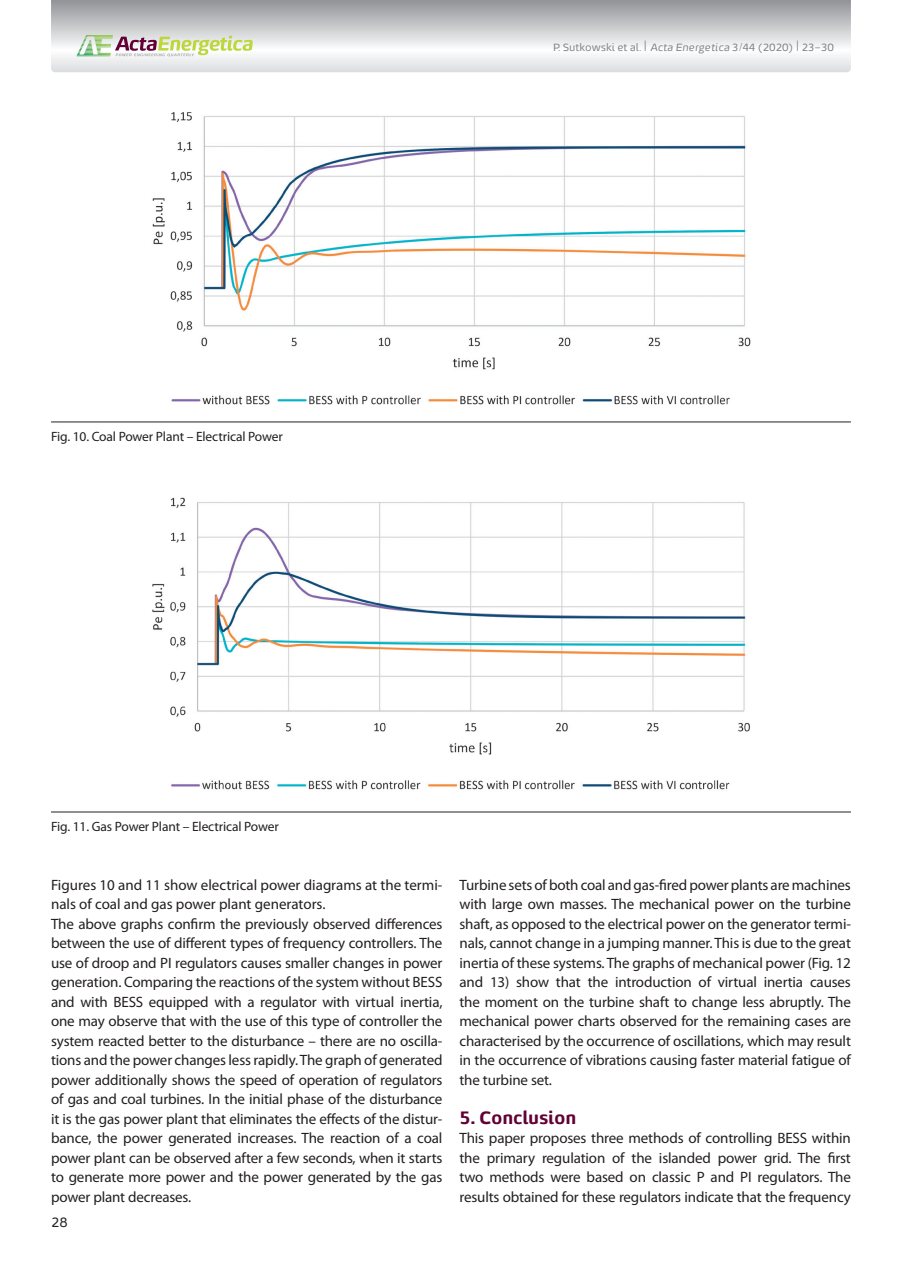
<style>
.page{position:relative;width:902px;height:1263px;background:#fff}
.page>*{position:absolute;margin:0;border:0;box-sizing:border-box;transform-origin:0 0}
.srodtytul_i_autor_ke{font:700 18px "Energa";letter-spacing:-.01em;color:#630035}
.body{font:15px/19.5px "Myriad Pro";letter-spacing:-.01em;color:#231f20;text-align:justify}
.podpis_wykresu{font:13.5px "Myriad Pro";letter-spacing:-.01em;color:#231f20}
.t1{font:13.5px "Energa";color:#231f20}
.polski_body{font:10.5px "Energa";letter-spacing:-.005em;color:#808285}
.s1{font-size:15px}
.s2{font-style:italic}
</style>
<div class="page">
<svg style="left:51px;top:0;width:799px;height:72px"></svg>
<svg style="left:76px;top:35px;width:177px;height:21px"></svg>
<img style="left:152px;top:112px;width:599px;height:293px">
<img style="left:152px;top:497px;width:598px;height:293px">
<hr style="left:51px;top:422px;width:799px;height:1px;background:#231f20">
<hr style="left:51px;top:812px;width:799px;height:1px;background:#231f20">
<p class="polski_body" style="left:553px;top:41px;width:282px">P. Sutkowski et al. <span class="s1">|</span> <span class="s2">Acta Energetica</span> 3/44 (2020) <span class="s1">|</span> 23–30</p>
<p class="podpis_wykresu" style="left:51px;top:428px;width:233px">Fig. 10. Coal Power Plant – Electrical Power</p>
<p class="podpis_wykresu" style="left:51px;top:818px;width:229px">Fig. 11. Gas Power Plant – Electrical Power</p>
<p class="body" style="left:51px;top:875px;width:393px">Figures 10 and 11 show electrical power diagrams at the termi&shy;nals of coal and gas power plant generators.</p>
<p class="body" style="left:51px;top:914px;width:393px">The above graphs confirm the previously observed differences between the use of different types of frequency controllers. The use of droop and PI regulators causes smaller changes in power generation. Comparing the reactions of the system without BESS and with BESS equipped with a regulator with virtual inertia, one may observe that with the use of this type of controller the system reacted better to the disturbance – there are no oscilla&shy;tions and the power changes less rapidly. The graph of generated power additionally shows the speed of operation of regulators of gas and coal turbines. In the initial phase of the disturbance it is the gas power plant that eliminates the effects of the distur&shy;bance, the power generated increases. The reaction of a coal power plant can be observed after a few seconds, when it starts to generate more power and the power generated by the gas power plant decreases.</p>
<p class="t1" style="left:51px;top:1213px;width:18px">28</p>
<p class="body" style="left:459px;top:875px;width:393px">Turbine sets of both coal and gas-fired power plants are machines with large own masses. The mechanical power on the turbine shaft, as opposed to the electrical power on the generator termi&shy;nals, cannot change in a jumping manner. This is due to the great inertia of these systems. The graphs of mechanical power (Fig. 12 and 13) show that the introduction of virtual inertia causes the moment on the turbine shaft to change less abruptly. The mechanical power charts observed for the remaining cases are characterised by the occurrence of oscillations, which may result in the occurrence of vibrations causing faster material fatigue of the turbine set.</p>
<p class="srodtytul_i_autor_ke" style="left:459px;top:1105px;width:119px">5. Conclusion</p>
<p class="body" style="left:459px;top:1128px;width:393px">This paper proposes three methods of controlling BESS within the primary regulation of the islanded power grid. The first two methods were based on classic P and PI regulators. The results obtained for these regulators indicate that the frequency</p>
</div>
